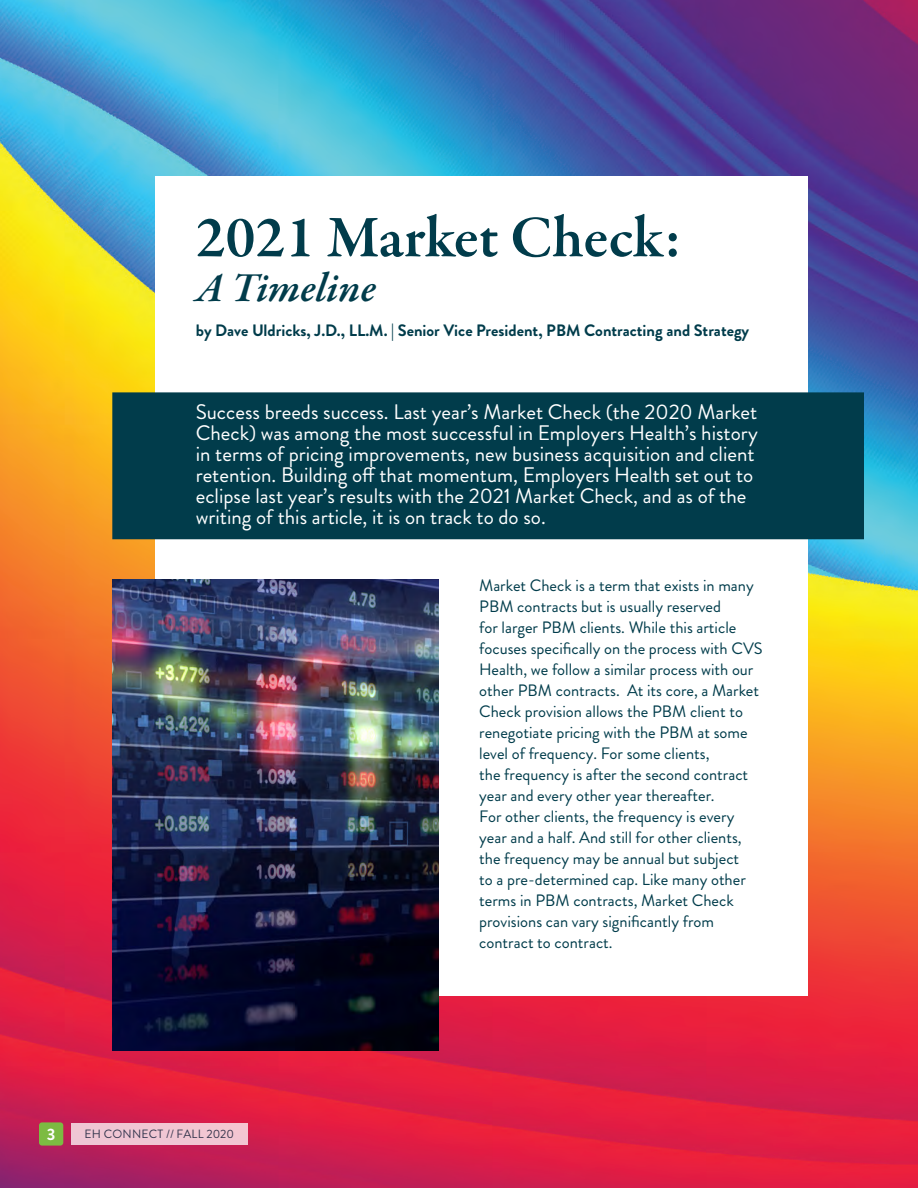
<style>
.page{position:relative;width:918px;height:1188px;background:#fff}
.page>*{position:absolute;margin:0;border:0;box-sizing:border-box;transform-origin:0 0}
.Title_Article{font:600 60px "Garamond Premr Pro";color:#013c4b}
.Subhead_Article{font:italic 600 42px "Garamond Premr Pro";color:#013c4b}
.t1{font:21px/21px "Brandon Grotesque";color:#fff}
.t2{font:16.5px/21px "Brandon Grotesque";color:#013c4b}
.Author_Article{font:700 16.5px "Brandon Grotesque";color:#013c4b}
.t3{font:700 16.5px "Brandon Grotesque";color:#fff}
.t4{font:12px "Brandon Grotesque";letter-spacing:.02em;color:#013c4b}
</style>
<div class="page">
<img style="left:0;top:0;width:918px;height:1188px">
<div style="left:155px;top:176px;width:653px;height:820px;background:#fff"></div>
<div style="left:112px;top:392px;width:752px;height:147px;background:#013c4b"></div>
<img style="left:112px;top:579px;width:327px;height:472px">
<div style="left:71px;top:1123px;width:176px;height:22px;background:#f0c6d3"></div>
<div style="left:39px;top:1122px;width:24px;height:24px;background:#7cbb42;border-radius:3px"></div>
<p class="Title_Article" style="left:196px;top:201px;width:487px">2021 Market Check:</p>
<p class="Subhead_Article" style="left:196px;top:262px;width:182px">A Timeline</p>
<p class="Author_Article" style="left:196px;top:318px;width:555px">by Dave Uldricks, J.D., LL.M. | Senior Vice President, PBM Contracting and Strategy</p>
<p class="t1" style="left:196px;top:401px;width:564px">Success breeds success. Last year’s Market Check (the 2020 Market Check) was among the most successful in Employers Health’s history in terms of pricing improvements, new business acquisition and client retention. Building off that momentum, Employers Health set out to eclipse last year’s results with the 2021 Market Check, and as of the writing of this article, it is on track to do so.</p>
<p class="t3" style="left:47px;top:1123px;width:10px">3</p>
<p class="t4" style="left:84px;top:1126px;width:151px">EH CONNECT // FALL 2020</p>
<p class="t2" style="left:479px;top:575px;width:285px">Market Check is a term that exists in many PBM contracts but is usually reserved<br>for larger PBM clients. While this article focuses specifically on the process with CVS Health, we follow a similar process with our other PBM contracts. At its core, a Market Check provision allows the PBM client to renegotiate pricing with the PBM at some level of frequency. For some clients,<br>the frequency is after the second contract year and every other year thereafter.<br>For other clients, the frequency is every year and a half. And still for other clients, the frequency may be annual but subject<br>to a pre-determined cap. Like many other terms in PBM contracts, Market Check provisions can vary significantly from contract to contract.</p>
</div>
